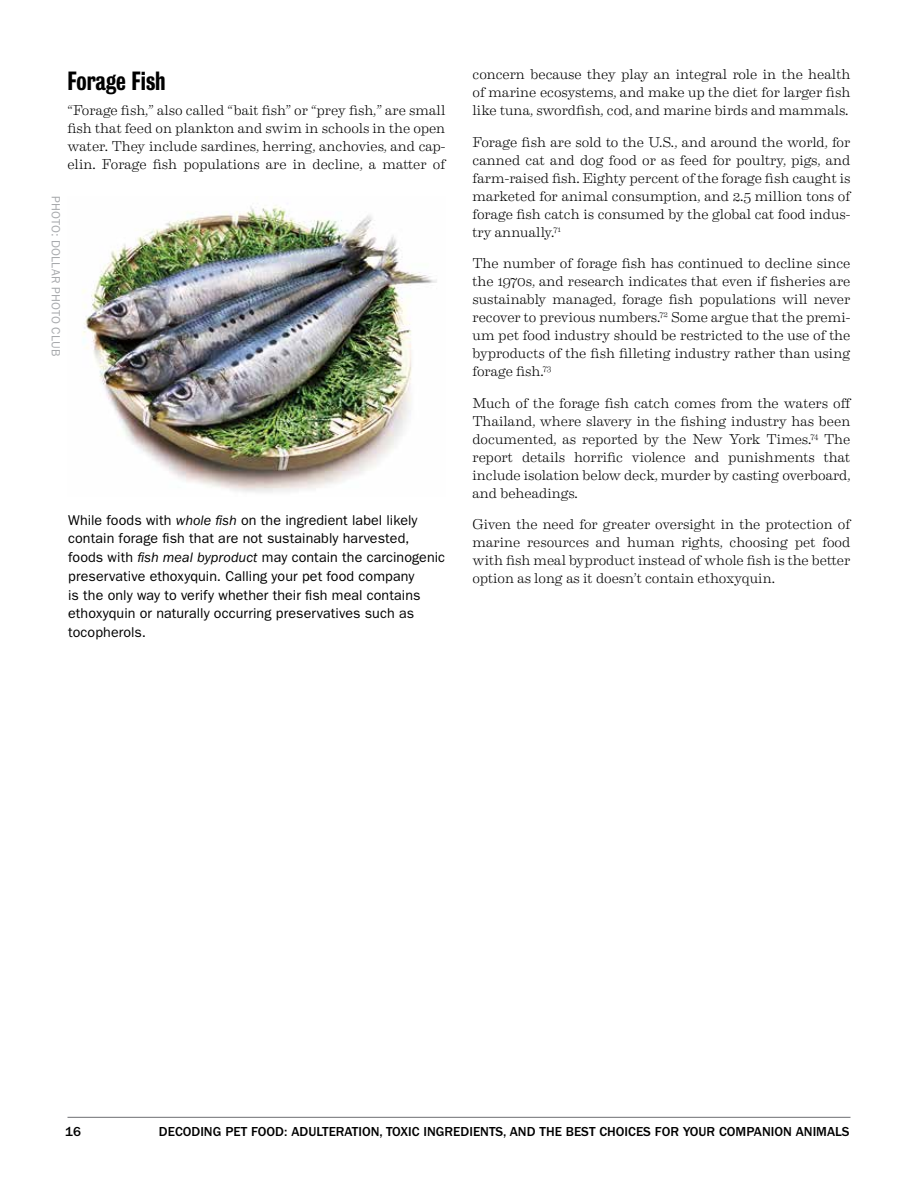
<style>
.page{position:relative;width:918px;height:1188px;background:#fff}
.page>*{position:absolute;margin:0;border:0;box-sizing:border-box;transform-origin:0 0}
.t1{font:24px "Bureau Grotesque Three Five";color:#000}
.t2{font:300 14.25px/18px "Eames Century Modern";letter-spacing:-.005em;color:#000;text-align:justify}
.t3{font:14.25px/18.8px "ITC Franklin Gothic Std";letter-spacing:.005em;color:#000}
.t4{font:500 13.5px "ITC Franklin Gothic Std";color:#000}
.t5{font:12px "ITC Franklin Gothic Std";letter-spacing:.01em;color:#a7a9ac}
.s1{font-style:italic}
</style>
<div class="page">
<hr style="left:68px;top:1117px;width:782px;height:1px;background:#6d6e71">
<img style="left:82px;top:205px;width:355px;height:288px">
<h1 class="t1" style="left:68px;top:67px;width:100px">Forage Fish</h1>
<p class="t2" style="left:68px;top:100px;width:380px">“Forage fish,” also called “bait fish” or “prey fish,” are small fish that feed on plankton and swim in schools in the open water. They include sardines, herring, anchovies, and cap&shy;elin. Forage fish populations are in decline, a matter of</p>
<p class="t5" style="left:63px;top:196px;width:162px;rotate:90deg">PHOTO: DOLLAR PHOTO CLUB</p>
<p class="t3" style="left:68px;top:510px;width:378px">While foods with <span class="s1">whole fish</span> on the ingredient label likely contain forage fish that are not sustainably harvested, foods with <span class="s1">fish meal byproduct</span> may contain the carcinogenic preservative ethoxyquin. Calling your pet food company<br>is the only way to verify whether their fish meal contains ethoxyquin or naturally occurring preservatives such as tocopherols.</p>
<p class="t2" style="left:472px;top:64px;width:380px">concern because they play an integral role in the health of marine ecosystems, and make up the diet for larger fish like tuna, swordfish, cod, and marine birds and mammals.</p>
<p class="t2" style="left:472px;top:132px;width:380px">Forage fish are sold to the U.S., and around the world, for canned cat and dog food or as feed for poultry, pigs, and farm-raised fish. Eighty percent of the forage fish caught is marketed for animal consumption, and 2.5 million tons of forage fish catch is consumed by the global cat food indus&shy;try annually.<sup>71</sup></p>
<p class="t2" style="left:472px;top:253px;width:380px">The number of forage fish has continued to decline since the 1970s, and research indicates that even if fisheries are sustainably managed, forage fish populations will never recover to previous numbers.<sup>72</sup> Some argue that the premi&shy;um pet food industry should be restricted to the use of the byproducts of the fish filleting industry rather than using forage fish.<sup>73</sup></p>
<p class="t2" style="left:472px;top:393px;width:380px">Much of the forage fish catch comes from the waters off Thailand, where slavery in the fishing industry has been documented, as reported by the New York Times.<sup>74</sup> The report details horrific violence and punishments that include isolation below deck, murder by casting overboard, and beheadings.</p>
<p class="t2" style="left:473px;top:514px;width:380px">Given the need for greater oversight in the protection of marine resources and human rights, choosing pet food with fish meal byproduct instead of whole fish is the better option as long as it doesn’t contain ethoxyquin.</p>
<p class="t4" style="left:65px;top:1124px;width:17px">16</p>
<p class="t4" style="left:159px;top:1124px;width:692px">DECODING PET FOOD: ADULTERATION, TOXIC INGREDIENTS, AND THE BEST CHOICES FOR YOUR COMPANION ANIMALS</p>
</div>
